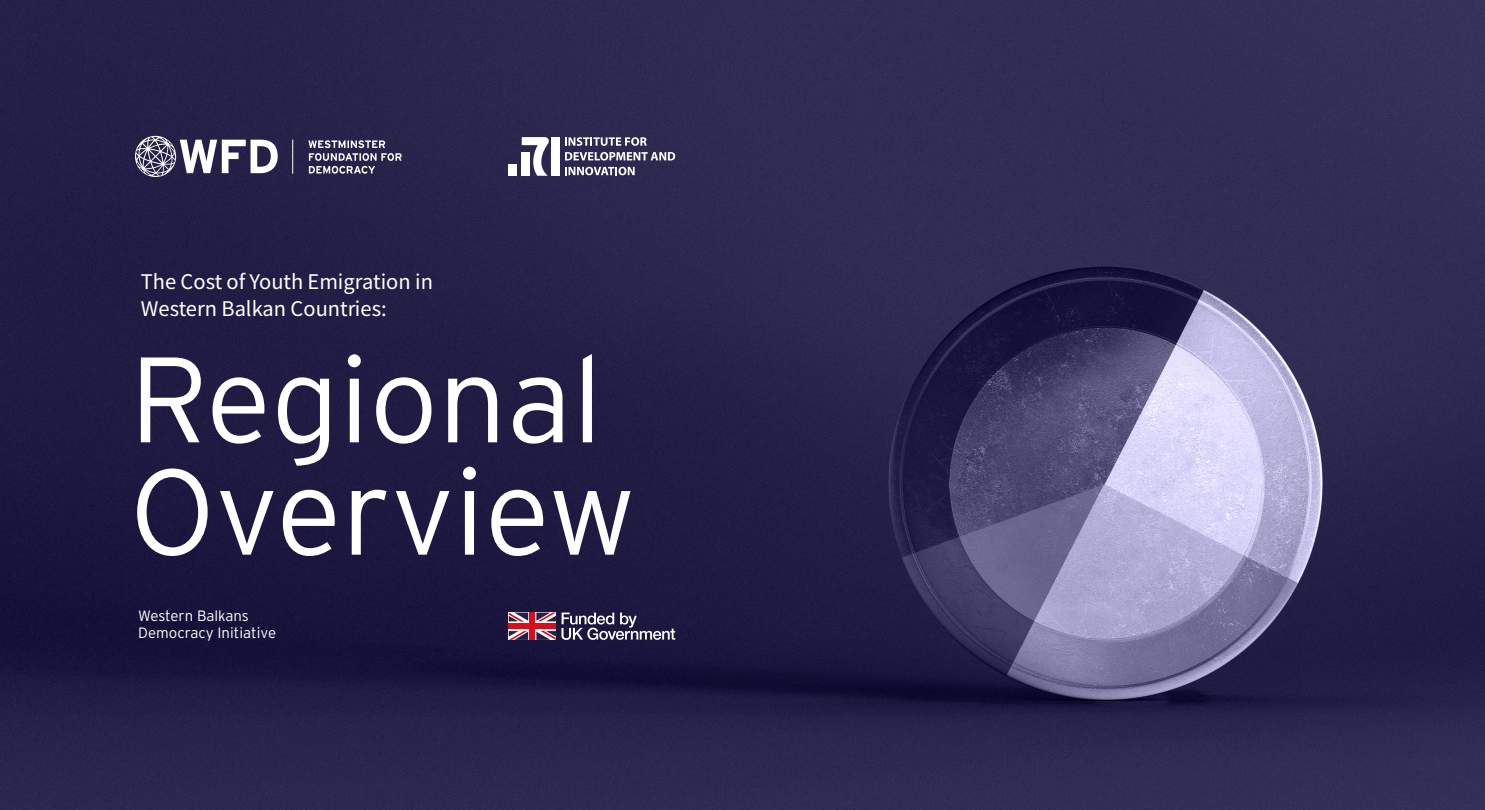
<style>
.page{position:relative;width:1485px;height:810px;background:#fff}
.page>*{position:absolute;margin:0;border:0;box-sizing:border-box;transform-origin:0 0}
.t1{font:300 121.2px/112.4px "Interstate";color:#fff}
.t2{font:22.5px/27px "Source Sans Variable";color:#fff}
.t3{font:300 15px/17px "Interstate";color:#fff}
</style>
<div class="page">
<img style="left:0;top:0;width:1485px;height:810px">
<svg style="left:509px;top:613px;width:27px;height:27px"></svg>
<svg style="left:509px;top:613px;width:19px;height:9px"></svg>
<svg style="left:509px;top:631px;width:19px;height:9px"></svg>
<div style="left:509px;top:624px;width:47px;height:5px;background:#d90e1d"></div>
<div style="left:530px;top:613px;width:5px;height:27px;background:#d90e1d"></div>
<svg style="left:536px;top:613px;width:139px;height:27px"></svg>
<svg style="left:308px;top:140px;width:94px;height:34px;background:#5f5b78"></svg>
<svg style="left:135px;top:136px;width:143px;height:41px"></svg>
<hr style="left:293px;top:140px;width:1px;height:34px;background:#fff">
<div style="left:552px;top:137px;width:8px;height:39px;background:#fff"></div>
<div style="left:509px;top:164px;width:8px;height:12px;background:#fff"></div>
<svg style="left:522px;top:137px;width:27px;height:39px"></svg>
<svg style="left:565px;top:137px;width:82px;height:9px"></svg>
<svg style="left:565px;top:152px;width:110px;height:9px"></svg>
<svg style="left:565px;top:167px;width:70px;height:8px"></svg>
<p class="t2" style="left:141px;top:268px;width:294px">The Cost of Youth Emigration in<br>Western Balkan Countries:</p>
<h1 class="t1" style="left:130px;top:342px;width:508px">Regional<br>Overview</h1>
<p class="t3" style="left:138px;top:607px;width:139px">Western Balkans<br>Democracy Initiative</p>
</div>
